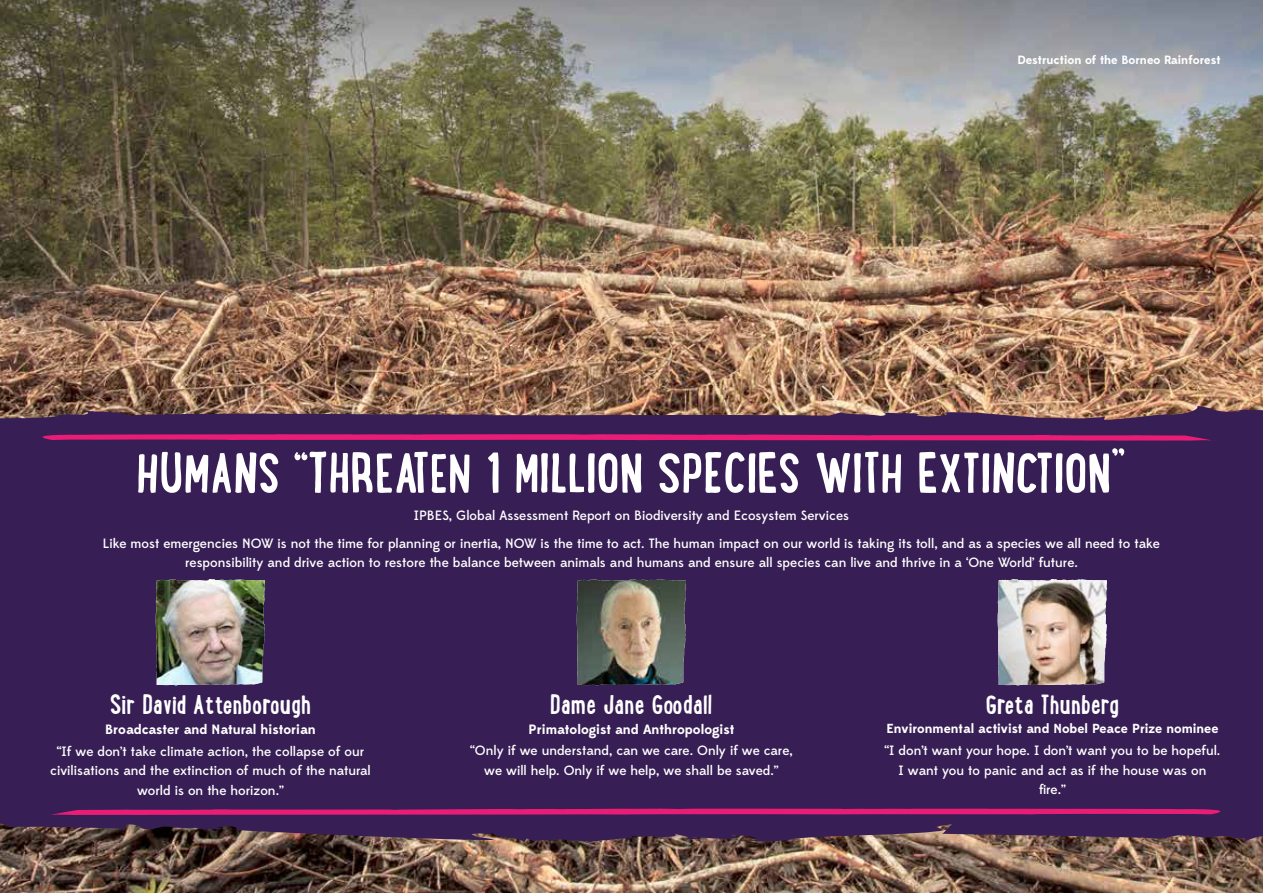
<style>
.page{position:relative;width:1263px;height:893px;background:#fff}
.page>*{position:absolute;margin:0;border:0;box-sizing:border-box;transform-origin:0 0}
.t1{font:700 55.5px "Lunch Box";color:#fff}
.t2{font:700 27px "Lunch Box";color:#fff}
.t3{font:500 13.5px/19.5px "Edmondsans";color:#fff;text-align:center}
.t4{font:700 13.5px "Edmondsans";color:#fff}
.t5{font:700 13.2px "Edmondsans";color:#fff}
.t6{font:700 12px "Edmondsans";color:#fff}
</style>
<div class="page">
<img style="left:0;top:0;width:1263px;height:406px">
<img style="left:0;top:842px;width:1263px;height:51px">
<svg style="left:0;top:812px;width:1263px;height:30px;background:#462d50"></svg>
<div style="left:0;top:421px;width:1263px;height:391px;background:#371e54"></div>
<img style="left:0;top:406px;width:1263px;height:15px">
<svg style="left:42px;top:434px;width:1174px;height:7px;background:#bc1d6d"></svg>
<svg style="left:43px;top:809px;width:1193px;height:7px;background:#b71d6c"></svg>
<img style="left:576px;top:579px;width:110px;height:107px">
<img style="left:156px;top:579px;width:110px;height:107px">
<img style="left:997px;top:579px;width:111px;height:107px">
<p class="t6" style="left:1017px;top:52px;width:205px">Destruction of the Borneo Rainforest</p>
<h1 class="t1" style="left:136px;top:432px;width:992px">HUMANS “THREATEN 1 MILLION SPECIES WITH EXTINCTION”</h1>
<p class="t3" style="left:103px;top:503px;width:1058px;line-height:27.2px">IPBES, Global Assessment Report on Biodiversity and Ecosystem Services<br>Like most emergencies NOW is not the time for planning or inertia, NOW is the time to act. The human impact on our world is taking its toll, and as a species we all need to take</p>
<p class="t3" style="left:185px;top:553px;width:894px">responsibility and drive action to restore the balance between animals and humans and ensure all species can live and thrive in a ‘One World’ future.</p>
<h2 class="t2" style="left:110px;top:684px;width:203px">Sir David Attenborough</h2>
<p class="t4" style="left:105px;top:721px;width:212px">Broadcaster and Natural historian</p>
<p class="t3" style="left:50px;top:742px;width:322px">“If we don’t take climate action, the collapse of our civilisations and the extinction of much of the natural world is on the horizon.”</p>
<h2 class="t2" style="left:550px;top:684px;width:164px">Dame Jane Goodall</h2>
<p class="t4" style="left:529px;top:721px;width:207px">Primatologist and Anthropologist</p>
<p class="t3" style="left:470px;top:741px;width:324px">“Only if we understand, can we care. Only if we care, we will help. Only if we help, we shall be saved.”</p>
<h2 class="t2" style="left:986px;top:684px;width:135px">Greta Thunberg</h2>
<p class="t5" style="left:886px;top:721px;width:334px">Environmental activist and Nobel Peace Prize nominee</p>
<p class="t3" style="left:884px;top:741px;width:337px">“I don’t want your hope. I don’t want you to be hopeful.<br>I want you to panic and act as if the house was on fire.”</p>
</div>
